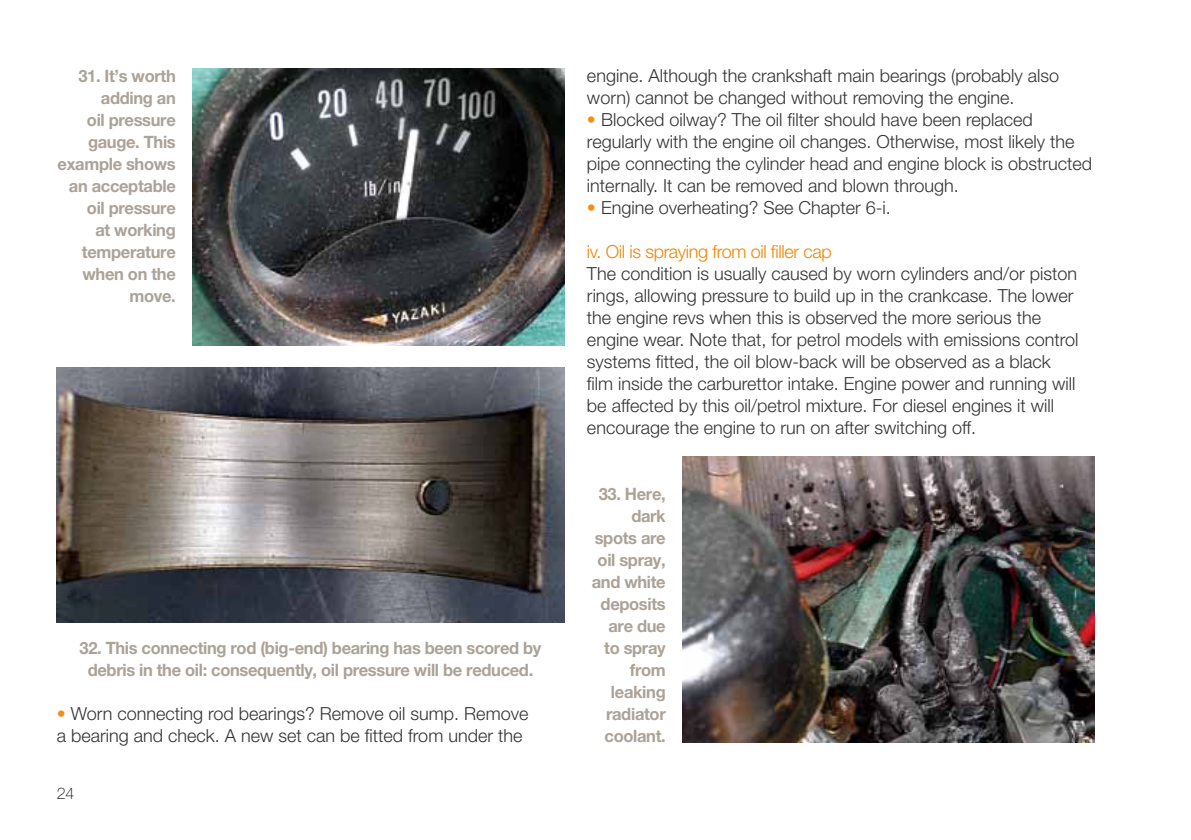
<style>
.page{position:relative;width:1191px;height:840px;background:#fff}
.page>*{position:absolute;margin:0;border:0;box-sizing:border-box;transform-origin:0 0}
.t1{font:300 18px/22px "Helvetica Neue";color:#343235}
.t2{font:300 18px "Helvetica Neue";letter-spacing:-.02em;color:#f08400}
.t3{font:700 17px/22px "Helvetica Neue";letter-spacing:-.02em;color:#aba298;text-align:right}
.t4{font:100 16px "Helvetica Neue";color:#000}
.s1{color:#f19017}
</style>
<div class="page">
<img style="left:683px;top:456px;width:411px;height:286px">
<img style="left:193px;top:68px;width:371px;height:278px">
<img style="left:57px;top:368px;width:507px;height:254px">
<p class="t3" style="left:58px;top:64px;width:120px">31. It’s worth adding an<br>oil pressure gauge. This example shows an acceptable oil pressure<br>at working temperature when on the move.</p>
<p class="t3" style="left:79px;top:636px;width:463px;text-align:center">32. This connecting rod (big-end) bearing has been scored by debris in the oil: consequently, oil pressure will be reduced.</p>
<p class="t1" style="left:57px;top:702px;width:473px"><span class="s1">•</span> Worn connecting rod bearings? Remove oil sump. Remove a bearing and check. A new set can be fitted from under the</p>
<p class="t4" style="left:57px;top:784px;width:19px">24</p>
<p class="t1" style="left:587px;top:64px;width:474px">engine. Although the crankshaft main bearings (probably also worn) cannot be changed without removing the engine.</p>
<p class="t1" style="left:587px;top:108px;width:507px"><span class="s1">•</span> Blocked oilway? The oil filter should have been replaced regularly with the engine oil changes. Otherwise, most likely the pipe connecting the cylinder head and engine block is obstructed internally. It can be removed and blown through.</p>
<p class="t1" style="left:587px;top:196px;width:305px"><span class="s1">•</span> Engine overheating? See Chapter 6-i.</p>
<p class="t2" style="left:587px;top:240px;width:246px">iv. Oil is spraying from oil filler cap</p>
<p class="t1" style="left:587px;top:262px;width:493px">The condition is usually caused by worn cylinders and/or piston rings, allowing pressure to build up in the crankcase. The lower the engine revs when this is observed the more serious the engine wear. Note that, for petrol models with emissions control systems fitted, the oil blow-back will be observed as a black film inside the carburettor intake. Engine power and running will be affected by this oil/petrol mixture. For diesel engines it will encourage the engine to run on after switching off.</p>
<p class="t3" style="left:592px;top:482px;width:75px">33. Here, dark spots are oil spray, and white deposits are due to spray from leaking radiator coolant.</p>
</div>
